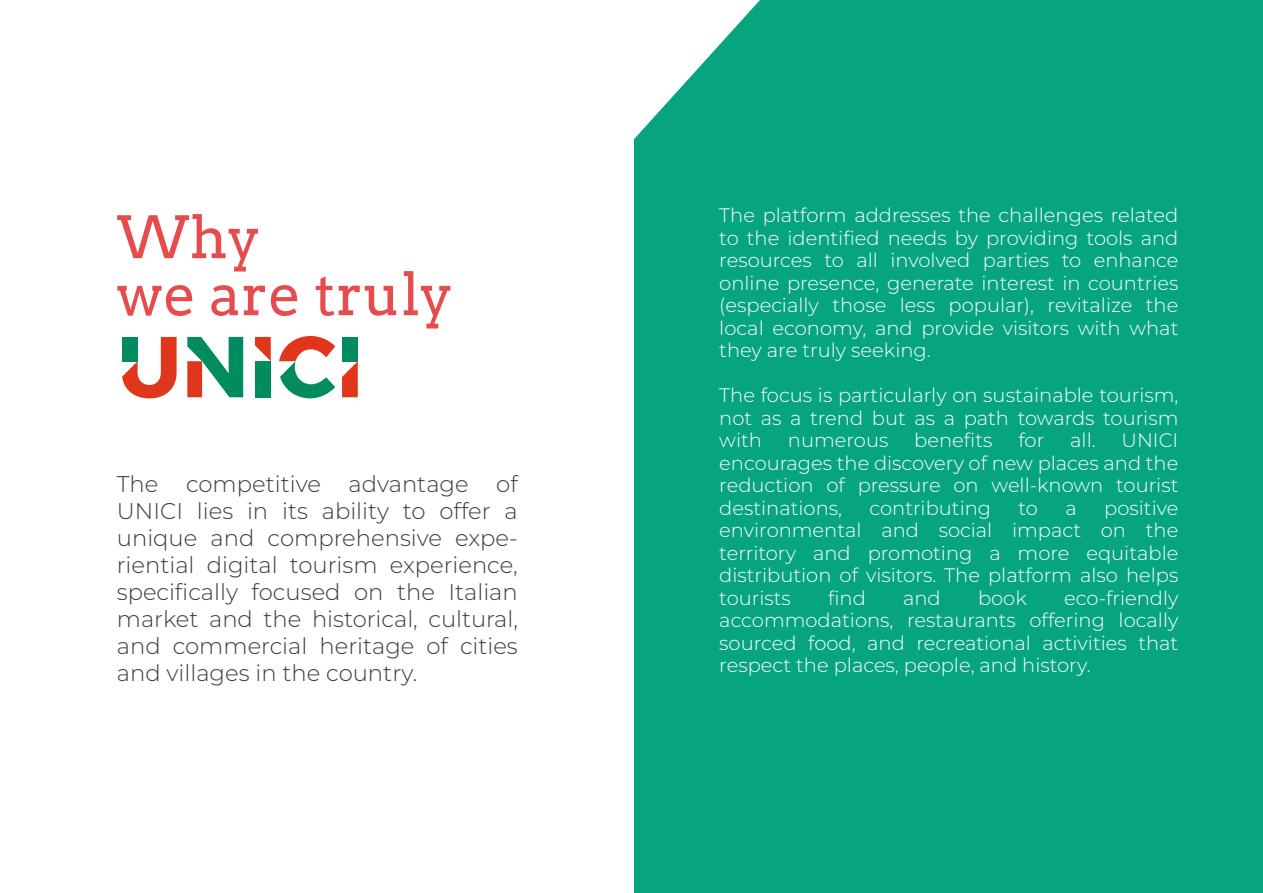
<style>
.page{position:relative;width:1263px;height:893px;background:#fff}
.page>*{position:absolute;margin:0;border:0;box-sizing:border-box;transform-origin:0 0}
.t1{font:58.05px/57px "Arvo";color:#e44c4e}
.t2{font:300 22.8px/27px "Montserrat";color:#3c3c3b;text-align:justify}
.t3{font:300 19.5px/22.5px "Montserrat";color:#fff;text-align:justify}
</style>
<div class="page">
<div style="left:635px;top:0;width:628px;height:893px;background:#06a57f"></div>
<svg style="left:634px;top:0;width:126px;height:142px"></svg>
<div style="left:342px;top:337px;width:16px;height:24px;background:#018c60"></div>
<div style="left:255px;top:361px;width:16px;height:36px;background:#018c60"></div>
<svg style="left:255px;top:337px;width:16px;height:24px"></svg>
<svg style="left:122px;top:337px;width:55px;height:61px"></svg>
<svg style="left:342px;top:361px;width:16px;height:36px"></svg>
<svg style="left:279px;top:336px;width:56px;height:62px"></svg>
<svg style="left:187px;top:337px;width:56px;height:60px"></svg>
<h1 class="t1" style="left:117px;top:209px;width:338px">Why<br>we are truly</h1>
<p class="t2" style="left:117px;top:470px;width:402px">The competitive advantage of UNICI lies in its ability to offer a unique and comprehensive expe&shy;riential digital tourism experience, specifically focused on the Italian market and the historical, cultural, and commercial heritage of cities and villages in the country.</p>
<p class="t3" style="left:719px;top:203px;width:461px">The platform addresses the challenges related to the identified needs by providing tools and resources to all involved parties to enhance online presence, generate interest in countries (especially those less popular), revitalize the local economy, and provide visitors with what they are truly seeking.</p>
<p class="t3" style="left:719px;top:383px;width:461px">The focus is particularly on sustainable tourism, not as a trend but as a path towards tourism with</p>
<p class="t3" style="left:788px;top:428px;width:102px">numerous</p>
<p class="t3" style="left:914px;top:428px;width:80px">benefits</p>
<p class="t3" style="left:1018px;top:428px;width:27px">for</p>
<p class="t3" style="left:1070px;top:428px;width:27px">all.</p>
<p class="t3" style="left:719px;top:428px;width:461px;text-indent:402px">UNICI encourages the discovery of new places and the reduction of pressure on well-known tourist destinations,</p>
<p class="t3" style="left:869px;top:496px;width:123px">contributing</p>
<p class="t3" style="left:1018px;top:496px;width:21px">to</p>
<p class="t3" style="left:1065px;top:496px;width:13px">a</p>
<p class="t3" style="left:719px;top:496px;width:461px;text-indent:385px">positive environmental and social impact on the territory and promoting a more equitable distribution of visitors. The platform also helps tourists</p>
<p class="t3" style="left:719px;top:586px;width:461px;text-indent:345px">eco-friendly accommodations, restaurants offering locally sourced food, and recreational activities that respect the places, people, and history.</p>
<p class="t3" style="left:828px;top:586px;width:39px">find</p>
<p class="t3" style="left:903px;top:586px;width:39px">and</p>
<p class="t3" style="left:978px;top:586px;width:50px">book</p>
</div>
